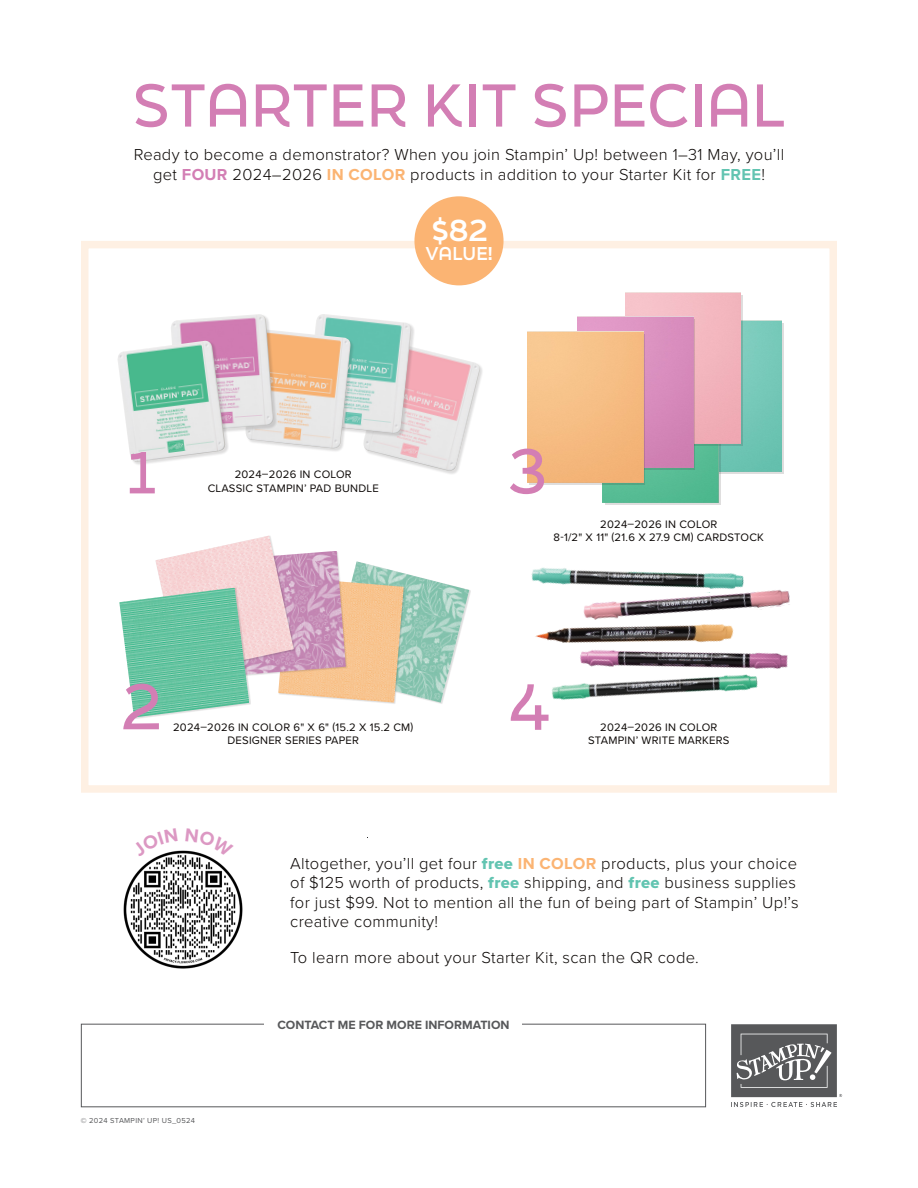
<style>
.page{position:relative;width:918px;height:1188px;background:#fff}
.page>*{position:absolute;margin:0;border:0;box-sizing:border-box;transform-origin:0 0}
.t1{font:500 61.5px "Final Six";color:#d37eb4}
.t2{font:500 60.75px "Final Six";color:#d37eb4}
.t3{font:500 59.55px "Final Six";color:#d37eb4}
.t4{font:500 57px "Final Six";letter-spacing:.015em;color:#d37eb4}
.t5{font:500 55.95px "Final Six";color:#d37eb4}
.t6{font:700 28.65px "Final Six";color:#fff}
.t7{font:700 17.55px "Final Six";letter-spacing:-.005em;color:#fff}
.t8{font:300 16.5px/19.5px "Proxima Nova";letter-spacing:.02em;color:#0c0806;text-align:center}
.t9{font:700 12.45px "Proxima Nova";color:#57585a}
.t10{font:11.25px/13.5px "Proxima Nova";letter-spacing:.02em;color:#0c0806;text-align:center}
.t11{font:7.5px "Proxima Nova";letter-spacing:.04em;color:#57585a}
.s1{font-weight:700;color:#d37eb4}
.s2{font-weight:700;color:#fbb473}
.s3{font-weight:700;color:#62c4b1}
.s4{font-family:"Proxima Nova Extrabld";font-weight:400;color:#62c4b1}
</style>
<div class="page">
<div style="left:81px;top:1024px;width:625px;height:83px;border:1px solid #57585a"></div>
<div style="left:265px;top:1019px;width:257px;height:12px;background:#fff"></div>
<svg style="left:731px;top:1024px;width:111px;height:83px"></svg>
<img style="left:122px;top:848px;width:122px;height:122px;border-radius:61px">
<img style="left:352px;top:561px;width:117px;height:142px">
<div style="left:278px;top:577px;width:128px;height:127px;background:#231f20;opacity:.15"></div>
<img style="left:278px;top:577px;width:126px;height:126px">
<div style="left:221px;top:551px;width:127px;height:127px;background:#231f20;opacity:.15"></div>
<img style="left:251px;top:551px;width:95px;height:125px">
<img style="left:156px;top:536px;width:138px;height:138px">
<div style="left:119px;top:587px;width:132px;height:132px;background:#231f20;opacity:.15"></div>
<img style="left:119px;top:588px;width:130px;height:129px">
<div style="left:414px;top:196px;width:90px;height:89px;background:#fbb473;border-radius:50%"></div>
<div style="left:668px;top:323px;width:116px;height:150px;background:#231f20;opacity:.15"></div>
<img style="left:721px;top:321px;width:61px;height:150px">
<div style="left:605px;top:354px;width:116px;height:151px;background:#231f20;opacity:.15"></div>
<div style="left:603px;top:445px;width:115px;height:57px;background:#55bb93"></div>
<div style="left:627px;top:295px;width:116px;height:150px;background:#231f20;opacity:.15"></div>
<img style="left:625px;top:293px;width:116px;height:150px">
<div style="left:580px;top:319px;width:115px;height:150px;background:#cd87b2"></div>
<img style="left:577px;top:317px;width:116px;height:150px">
<div style="left:529px;top:334px;width:116px;height:150px;background:#ecb27d"></div>
<img style="left:527px;top:332px;width:116px;height:150px">
<img style="left:583px;top:590px;width:207px;height:30px">
<img style="left:531px;top:567px;width:217px;height:27px">
<img style="left:552px;top:674px;width:206px;height:26px">
<img style="left:535px;top:624px;width:199px;height:19px">
<img style="left:580px;top:650px;width:208px;height:19px">
<img style="left:363px;top:348px;width:118px;height:125px">
<div style="left:307px;top:314px;width:108px;height:123px;background:#231f20;opacity:.15"></div>
<img style="left:307px;top:314px;width:105px;height:120px">
<div style="left:246px;top:329px;width:109px;height:123px;background:#231f20;opacity:.15"></div>
<img style="left:246px;top:329px;width:105px;height:120px">
<div style="left:171px;top:314px;width:106px;height:121px;background:#231f20;opacity:.15"></div>
<img style="left:171px;top:314px;width:104px;height:118px">
<div style="left:118px;top:341px;width:111px;height:125px;background:#231f20;opacity:.15"></div>
<img style="left:118px;top:341px;width:109px;height:122px">
<svg style="left:152px;top:848px;width:26px;height:9px"></svg>
<svg style="left:185px;top:848px;width:29px;height:9px"></svg>
<h3 class="t4" style="left:133px;top:64px;width:653px">STARTER KIT SPECIAL</h3>
<p class="t8" style="left:134px;top:144px;width:652px">Ready to become a demonstrator? When you join Stampin’ Up! between 1–31 May, you’ll get <span class="s1">FOUR</span> 2024–2026 <span class="s2">IN COLOR</span> products in addition to your Starter Kit for <span class="s3">FREE</span>!</p>
<h3 class="t6" style="left:430px;top:209px;width:60px">$82</h3>
<p class="t7" style="left:426px;top:241px;width:68px">VALUE!</p>
<h3 class="t5" style="left:125px;top:432px;width:34px">1</h3>
<p class="t10" style="left:208px;top:467px;width:173px">2024–2026 IN COLOR<br>CLASSIC STAMPIN’ PAD BUNDLE</p>
<h3 class="t3" style="left:508px;top:428px;width:41px">3</h3>
<p class="t10" style="left:554px;top:517px;width:212px">2024–2026 IN COLOR<br>8-1/2" X 11" (21.6 X 27.9 CM) CARDSTOCK</p>
<h2 class="t2" style="left:121px;top:662px;width:42px">2</h2>
<p class="t10" style="left:173px;top:720px;width:242px">2024–2026 IN COLOR 6" X 6" (15.2 X 15.2 CM)<br>DESIGNER SERIES PAPER</p>
<h1 class="t1" style="left:508px;top:662px;width:46px">4</h1>
<p class="t10" style="left:600px;top:720px;width:119px">2024–2026 IN COLOR</p>
<p class="t10" style="left:588px;top:733px;width:143px">STAMPIN’ WRITE MARKERS</p>
<p class="t8" style="left:290px;top:853px;width:510px;text-align:left">Altogether, you’ll get four <span class="s4">free</span> <span class="s2">IN COLOR</span> products, plus your choice of $125 worth of products, <span class="s4">free</span> shipping, and <span class="s4">free</span> business supplies for just $99. Not to mention all the fun of being part of Stampin’ Up!’s creative community!</p>
<p class="t8" style="left:290px;top:947px;width:410px">To learn more about your Starter Kit, scan the QR code.</p>
<p class="t9" style="left:277px;top:1016px;width:234px">CONTACT ME FOR MORE INFORMATION</p>
<p class="t11" style="left:81px;top:1115px;width:116px">© 2024 STAMPIN’ UP! US_0524</p>
</div>
